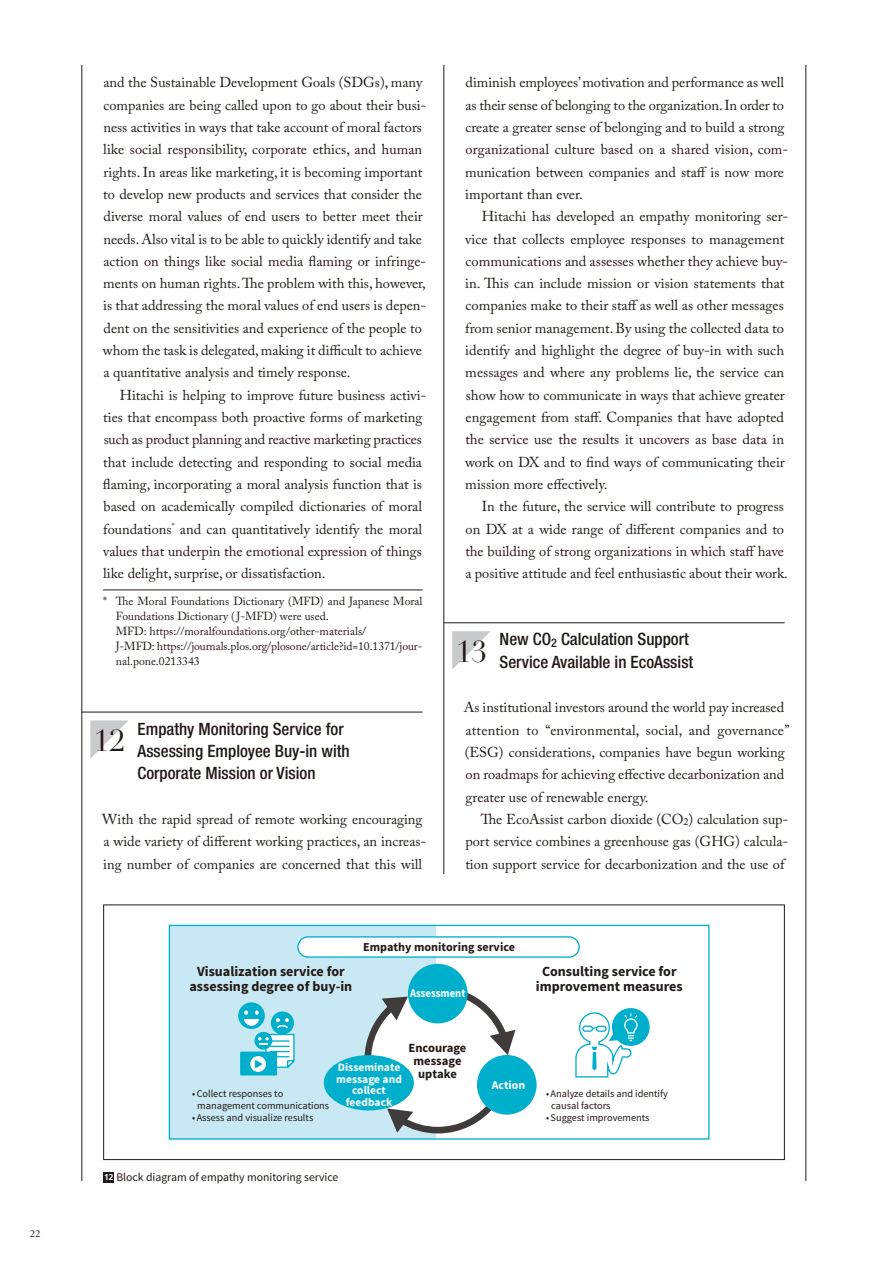
<style>
.page{position:relative;width:893px;height:1263px;background:#fff}
.page>*{position:absolute;margin:0;border:0;box-sizing:border-box;transform-origin:0 0}
.t1{font:29.7px "Didot LT Pro";color:#231916}
.t2{font:500 condensed 16.95px/22.4px "Helvetica Neue LT Std";color:#231916}
.t3{font:14.4px/22.4px "Adobe Caslon Pro";color:#231916}
.t4{font:700 14.1px/15.1px "Source Sans Pro";color:#231916;text-align:center}
.t5{font:700 12.6px/13.2px "Source Sans Pro";color:#231916;text-align:center}
.t6{font:700 12.15px "Source Sans Pro";color:#231916}
.t7{font:700 11.85px "Source Sans Pro";color:#fff;scale:.9 1}
.t8{font:700 11.85px "Source Sans Pro";color:#fff}
.t9{font:11.7px/14.9px "Adobe Caslon Pro";color:#231916}
.t10{font:11.7px "Source Sans Pro";color:#231916}
.t11{font:700 11.55px/11.6px "Source Sans Pro";color:#fff;text-align:center}
.t12{font:10.65px "Adobe Garamond Pro";color:#231916}
.t13{font:10.35px/11.9px "Source Sans Pro";color:#231916}
.s1{font-family:"Frutiger LT Std";font-weight:700;font-size:8.55px;color:#fff}
</style>
<div class="page">
<hr style="left:82px;top:65px;width:1px;height:1116px;background:#231916">
<hr style="left:444px;top:65px;width:1px;height:1116px;background:#231916">
<hr style="left:805px;top:65px;width:1px;height:1116px;background:#231916">
<hr style="left:444px;top:623px;width:340px;height:1px;background:#231916">
<svg style="left:452px;top:631px;width:39px;height:38px"></svg>
<hr style="left:82px;top:712px;width:340px;height:1px;background:#231916">
<hr style="left:103px;top:590px;width:319px;height:1px;background:#231916">
<svg style="left:90px;top:720px;width:38px;height:39px"></svg>
<div style="left:429px;top:875px;width:30px;height:306px;background:#fff"></div>
<div style="left:169px;top:925px;width:267px;height:214px;background:#c8e8f3"></div>
<div style="left:367px;top:990px;width:141px;height:140px;background:#fff;border-radius:50%"></div>
<div style="left:169px;top:925px;width:540px;height:215px;border:1px solid #00afcc"></div>
<div style="left:298px;top:937px;width:281px;height:20px;background:#fff;border-radius:10px"></div>
<div style="left:297px;top:936px;width:283px;height:22px;border:1px solid #00afcc;border-radius:10px"></div>
<svg style="left:238px;top:1002px;width:57px;height:74px"></svg>
<svg style="left:364px;top:997px;width:44px;height:69px"></svg>
<svg style="left:387px;top:1095px;width:115px;height:39px"></svg>
<svg style="left:452px;top:993px;width:63px;height:62px"></svg>
<div style="left:408px;top:964px;width:60px;height:59px;background:#00afcc;border-radius:50%"></div>
<div style="left:477px;top:1055px;width:60px;height:60px;background:#00afcc;border-radius:50%"></div>
<div style="left:324px;top:1055px;width:90px;height:55px;background:#00afcc;border-radius:50%"></div>
<svg style="left:575px;top:1008px;width:75px;height:70px"></svg>
<div style="left:103px;top:905px;width:681px;height:255px;border:1px solid #231916"></div>
<div style="left:103px;top:1172px;width:11px;height:11px;background:#231916"></div>
<p class="t12" style="left:30px;top:1228px;width:12px">22</p>
<p class="t3" style="left:103px;top:73px;width:325px">and the Sustainable Development Goals (SDGs), many companies are being called upon to go about their busi&shy;ness activities in ways that take account of moral factors like social responsibility, corporate ethics, and human rights. In areas like marketing, it is becoming important to develop new products and services that consider the diverse moral values of end users to better meet their needs. Also vital is to be able to quickly identify and take action on things like social media flaming or infringe&shy;ments on human rights. The problem with this, however, is that addressing the moral values of end users is depen&shy;dent on the sensitivities and experience of the people to whom the task is delegated, making it difficult to achieve a quantitative analysis and timely response.</p>
<p class="t3" style="left:103px;top:385px;width:325px;text-indent:17px">Hitachi is helping to improve future business activi&shy;ties that encompass both proactive forms of marketing such as product planning and reactive marketing practices that include detecting and responding to social media flaming, incorporating a moral analysis function that is based on academically compiled dictionaries of moral foundations<sup>*</sup> and can quantitatively identify the moral values that underpin the emotional expression of things like delight, surprise, or dissatisfaction.</p>
<p class="t9" style="left:116px;top:595px;width:308px;text-indent:-13px">* The Moral Foundations Dictionary (MFD) and Japanese Moral Foundations Dictionary ( J-MFD) were used.<br>MFD: https://moralfoundations.org/other-materials/<br>J-MFD: https://journals.plos.org/plosone/article?id=10.1371/jour&shy;nal.pone.0213343</p>
<p class="t2" style="left:137px;top:719px;width:214px">Empathy Monitoring Service for<br>Assessing Employee Buy-in with<br>Corporate Mission or Vision</p>
<p class="t3" style="left:102px;top:809px;width:326px">With the rapid spread of remote working encouraging a wide variety of different working practices, an increas&shy;ing number of companies are concerned that this will</p>
<h1 class="t1" style="left:94px;top:724px;width:32px">12</h1>
<p class="t3" style="left:465px;top:73px;width:325px">diminish employees’ motivation and performance as well as their sense of belonging to the organization. In order to create a greater sense of belonging and to build a strong organizational culture based on a shared vision, com&shy;munication between companies and staff is now more important than ever.</p>
<p class="t3" style="left:465px;top:207px;width:325px;text-indent:17px">Hitachi has developed an empathy monitoring ser&shy;vice that collects employee responses to management communications and assesses whether they achieve buy&shy;in. This can include mission or vision statements that companies make to their staff as well as other messages from senior management. By using the collected data to identify and highlight the degree of buy-in with such messages and where any problems lie, the service can show how to communicate in ways that achieve greater engagement from staff. Companies that have adopted the service use the results it uncovers as base data in work on DX and to find ways of communicating their mission more effectively.</p>
<p class="t3" style="left:465px;top:497px;width:324px;text-indent:16px">In the future, the service will contribute to progress on DX at a wide range of different companies and to the building of strong organizations in which staff have a positive attitude and feel enthusiastic about their work.</p>
<p class="t2" style="left:499px;top:630px;width:195px">New CO<sub>2</sub> Calculation Support<br>Service Available in EcoAssist</p>
<p class="t3" style="left:464px;top:698px;width:327px">As institutional investors around the world pay increased attention to “environmental, social, and governance” (ESG) considerations, companies have begun working on roadmaps for achieving effective decarbonization and greater use of renewable energy.</p>
<p class="t3" style="left:465px;top:809px;width:325px;text-align:justify;text-indent:15px">The EcoAssist carbon dioxide (CO<sub>2</sub>) calculation sup&shy;port service combines a greenhouse gas (GHG) calcula&shy;tion support service for decarbonization and the use of</p>
<h1 class="t1" style="left:456px;top:634px;width:32px">13</h1>
<p class="t4" style="left:189px;top:965px;width:164px">Visualization service for assessing degree of buy-in</p>
<p class="t6" style="left:363px;top:942px;width:153px">Empathy monitoring service</p>
<p class="t7" style="left:410px;top:989px;width:63px">Assessment</p>
<p class="t4" style="left:536px;top:965px;width:148px">Consulting service for improvement measures</p>
<p class="t13" style="left:197px;top:1089px;width:133px;text-indent:-5px">• Collect responses to management communications</p>
<p class="t13" style="left:192px;top:1112px;width:123px">• Assess and visualize results</p>
<p class="t11" style="left:336px;top:1063px;width:67px">Disseminate message and collect feedback</p>
<p class="t5" style="left:408px;top:1042px;width:59px">Encourage message uptake</p>
<p class="t8" style="left:492px;top:1081px;width:35px">Action</p>
<p class="t13" style="left:551px;top:1089px;width:118px;text-indent:-5px">• Analyze details and identify causal factors</p>
<p class="t13" style="left:546px;top:1112px;width:105px">• Suggest improvements</p>
<p class="t10" style="left:104px;top:1173px;width:236px"><span class="s1">12</span> Block diagram of empathy monitoring service</p>
</div>
